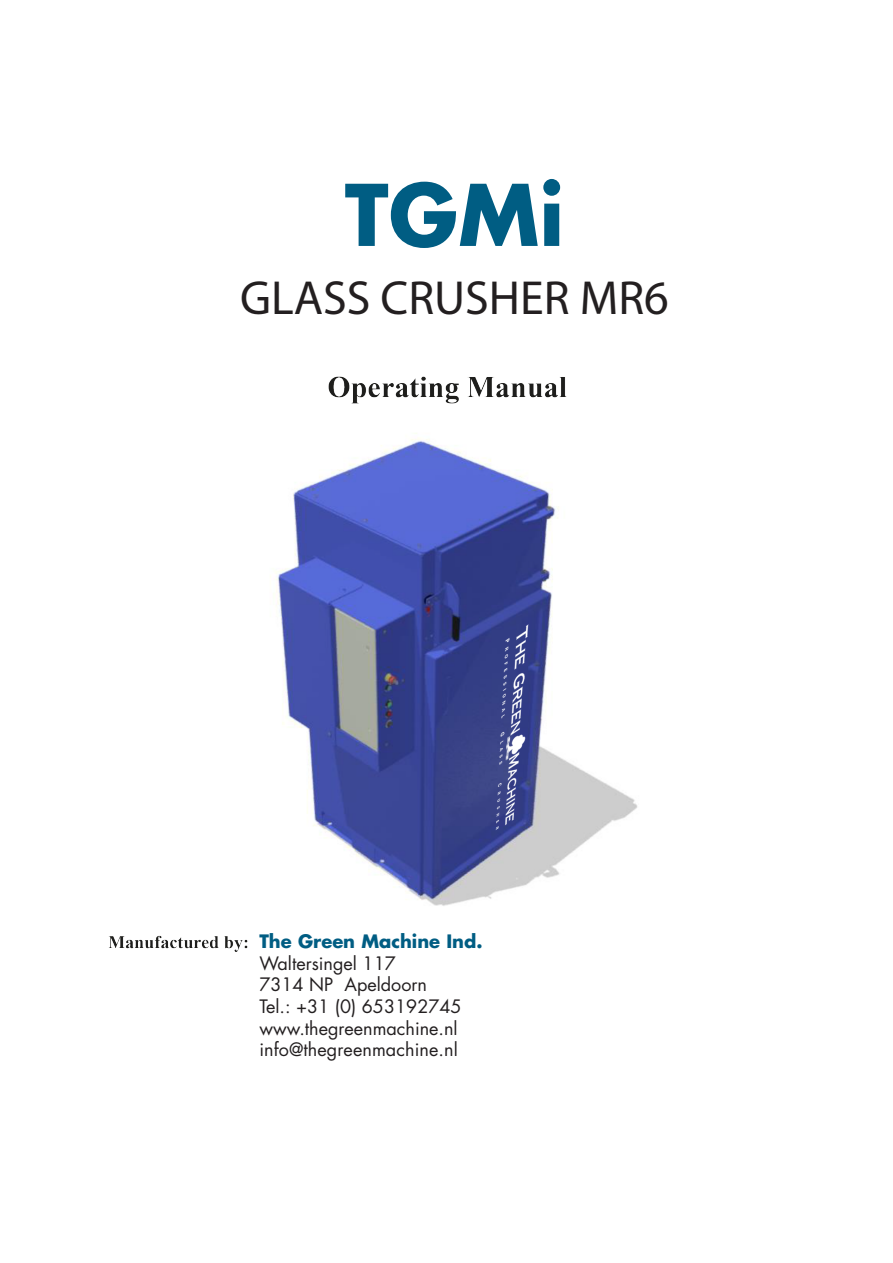
<style>
.page{position:relative;width:893px;height:1263px;background:#fff}
.page>*{position:absolute;margin:0;border:0;box-sizing:border-box;transform-origin:0 0}
.t1{font:700 82.5px "Futura Std";color:#005d83}
.t2{font:48px "Myriad Pro";color:#231f20}
.t3{font:18px "Futura Std";color:#231f20}
.t4{font:700 18px "Futura Std";color:#005d83}
</style>
<div class="page">
<img style="left:109px;top:376px;width:529px;height:576px">
<div style="left:248px;top:923px;width:291px;height:281px;background:#fff"></div>
<p class="t1" style="left:345px;top:160px;width:221px">TGMi</p>
<p class="t2" style="left:240px;top:269px;width:430px">GLASS CRUSHER MR6</p>
<p class="t4" style="left:259px;top:929px;width:225px">The Green Machine Ind.</p>
<p class="t3" style="left:259px;top:952px;width:138px">Waltersingel 117</p>
<p class="t3" style="left:259px;top:973px;width:169px">7314 NP Apeldoorn</p>
<p class="t3" style="left:259px;top:995px;width:204px">Tel.: +31 (0) 653192745</p>
<p class="t3" style="left:259px;top:1016px;width:200px">www.thegreenmachine.nl</p>
<p class="t3" style="left:259px;top:1038px;width:200px">info@thegreenmachine.nl</p>
</div>
